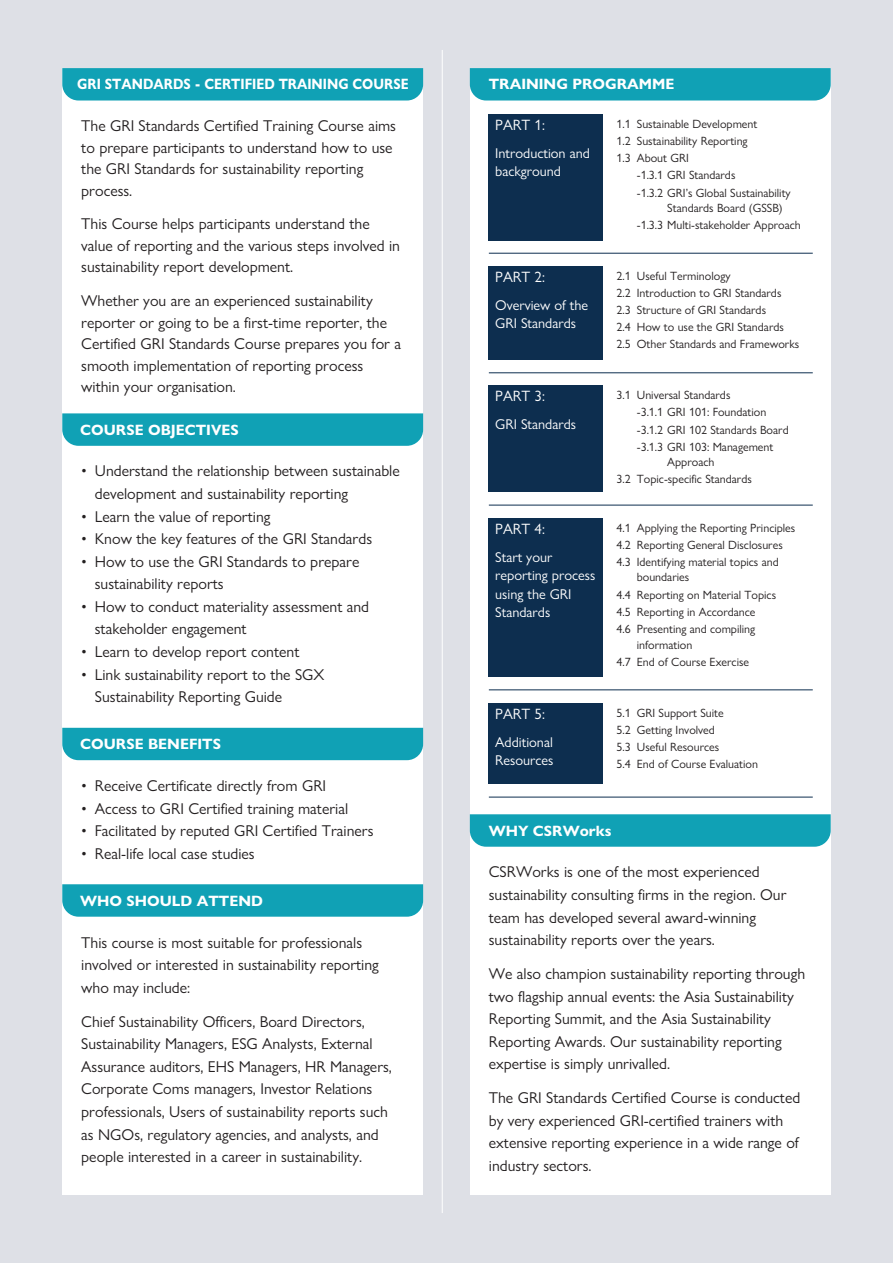
<style>
.page{position:relative;width:893px;height:1263px;background:#dee0e6}
.page>*{position:absolute;margin:0;border:0;box-sizing:border-box;transform-origin:0 0}
.t1{font:15.75px/22.6px "Gill Sans Nova";color:#231f20}
.t2{font:700 15px "Gill Sans Nova";color:#fff}
.t3{font:700 15px "Gill Sans Nova";color:#fff;scale:.88 1}
.t4{font:15px "Gill Sans Nova";color:#fff}
.t5{font:14.25px/18.5px "Gill Sans Nova";color:#fff}
.t6{font:12px/17.2px "Gill Sans Nova";color:#231f20}
</style>
<div class="page">
<div style="left:62px;top:68px;width:361px;height:1127px;background:#fff"></div>
<hr style="left:442px;top:50px;width:1px;height:1163px;background:#fff">
<svg style="left:62px;top:68px;width:361px;height:33px"></svg>
<svg style="left:62px;top:413px;width:361px;height:33px"></svg>
<div style="left:62px;top:728px;width:361px;height:32px;background:#10a1b5"></div>
<svg style="left:62px;top:884px;width:361px;height:33px"></svg>
<div style="left:470px;top:68px;width:361px;height:1127px;background:#fff"></div>
<svg style="left:470px;top:68px;width:361px;height:33px"></svg>
<div style="left:489px;top:114px;width:114px;height:22px;background:#0d2e4f"></div>
<div style="left:489px;top:136px;width:114px;height:104px;background:#0d2e4f"></div>
<svg style="left:470px;top:814px;width:361px;height:33px"></svg>
<hr style="left:489px;top:253px;width:324px;height:1px;background:#0d2e4f">
<div style="left:489px;top:266px;width:114px;height:21px;background:#0d2e4f"></div>
<div style="left:489px;top:287px;width:114px;height:73px;background:#0d2e4f"></div>
<hr style="left:489px;top:372px;width:324px;height:1px;background:#0d2e4f">
<div style="left:489px;top:385px;width:114px;height:22px;background:#0d2e4f"></div>
<div style="left:489px;top:407px;width:114px;height:85px;background:#0d2e4f"></div>
<hr style="left:489px;top:505px;width:324px;height:1px;background:#0d2e4f">
<div style="left:489px;top:518px;width:114px;height:21px;background:#0d2e4f"></div>
<div style="left:489px;top:539px;width:114px;height:138px;background:#0d2e4f"></div>
<hr style="left:489px;top:689px;width:324px;height:1px;background:#0d2e4f">
<div style="left:489px;top:703px;width:114px;height:21px;background:#0d2e4f"></div>
<div style="left:489px;top:724px;width:114px;height:60px;background:#0d2e4f"></div>
<hr style="left:489px;top:797px;width:324px;height:1px;background:#0d2e4f">
<p class="t3" style="left:77px;top:78px;width:378px">GRI STANDARDS - CERTIFIED TRAINING COURSE</p>
<p class="t1" style="left:81px;top:117px;width:316px;line-height:21.5px">The GRI Standards Certified Training Course aims to prepare participants to understand how to use the GRI Standards for sustainability reporting process.</p>
<p class="t1" style="left:81px;top:215px;width:320px;line-height:21.5px">This Course helps participants understand the value of reporting and the various steps involved in sustainability report development.</p>
<p class="t1" style="left:81px;top:292px;width:321px;line-height:21.5px">Whether you are an experienced sustainability reporter or going to be a first-time reporter, the Certified GRI Standards Course prepares you for a smooth implementation of reporting process within your organisation.</p>
<p class="t2" style="left:80px;top:424px;width:160px">COURSE OBJECTIVES</p>
<p class="t1" style="left:95px;top:461px;width:306px;text-indent:-14px">• Understand the relationship between sustainable development and sustainability reporting</p>
<p class="t1" style="left:81px;top:507px;width:191px">• Learn the value of reporting</p>
<p class="t1" style="left:81px;top:529px;width:292px">• Know the key features of the GRI Standards</p>
<p class="t1" style="left:95px;top:552px;width:266px;text-indent:-14px">• How to use the GRI Standards to prepare sustainability reports</p>
<p class="t1" style="left:95px;top:597px;width:276px;text-indent:-14px">• How to conduct materiality assessment and stakeholder engagement</p>
<p class="t1" style="left:81px;top:642px;width:220px">• Learn to develop report content</p>
<p class="t1" style="left:95px;top:665px;width:231px;text-indent:-14px">• Link sustainability report to the SGX<br>Sustainability Reporting Guide</p>
<p class="t2" style="left:80px;top:738px;width:142px">COURSE BENEFITS</p>
<p class="t1" style="left:81px;top:776px;width:246px">• Receive Certificate directly from GRI</p>
<p class="t1" style="left:81px;top:799px;width:268px">• Access to GRI Certified training material</p>
<p class="t1" style="left:81px;top:821px;width:294px">• Facilitated by reputed GRI Certified Trainers</p>
<p class="t1" style="left:81px;top:844px;width:175px">• Real-life local case studies</p>
<p class="t2" style="left:80px;top:895px;width:184px">WHO SHOULD ATTEND</p>
<p class="t1" style="left:81px;top:933px;width:299px">This course is most suitable for professionals involved or interested in sustainability reporting who may include:</p>
<p class="t1" style="left:81px;top:1012px;width:312px">Chief Sustainability Officers, Board Directors, Sustainability Managers, ESG Analysts, External Assurance auditors, EHS Managers, HR Managers, Corporate Coms managers, Investor Relations professionals, Users of sustainability reports such as NGOs, regulatory agencies, and analysts, and people interested in a career in sustainability.</p>
<p class="t2" style="left:489px;top:78px;width:187px">TRAINING PROGRAMME</p>
<p class="t4" style="left:495px;top:119px;width:51px">PART 1:</p>
<p class="t5" style="left:495px;top:145px;width:96px">Introduction and background</p>
<p class="t6" style="left:617px;top:116px;width:142px">1.1 Sustainable Development</p>
<p class="t6" style="left:617px;top:134px;width:133px">1.2 Sustainability Reporting</p>
<p class="t6" style="left:617px;top:151px;width:74px">1.3 About GRI</p>
<p class="t6" style="left:637px;top:168px;width:100px">-1.3.1 GRI Standards</p>
<p class="t6" style="left:637px;top:185px;width:155px">-1.3.2 GRI’s Global Sustainability</p>
<p class="t6" style="left:637px;top:201px;width:166px;text-indent:30px">Standards Board (GSSB) -1.3.3 Multi-stakeholder Approach</p>
<p class="t4" style="left:495px;top:271px;width:51px">PART 2:</p>
<p class="t5" style="left:495px;top:297px;width:94px">Overview of the<br>GRI Standards</p>
<p class="t4" style="left:495px;top:390px;width:51px">PART 3:</p>
<p class="t5" style="left:495px;top:417px;width:82px">GRI Standards</p>
<p class="t4" style="left:495px;top:523px;width:51px">PART 4:</p>
<p class="t5" style="left:495px;top:549px;width:102px">Start your reporting process using the GRI<br>Standards</p>
<p class="t4" style="left:495px;top:708px;width:51px">PART 5:</p>
<p class="t5" style="left:495px;top:734px;width:60px">Additional<br>Resources</p>
<p class="t6" style="left:617px;top:268px;width:184px">2.1 Useful Terminology<br>2.2 Introduction to GRI Standards<br>2.3 Structure of GRI Standards<br>2.4 How to use the GRI Standards<br>2.5 Other Standards and Frameworks</p>
<p class="t6" style="left:637px;top:388px;width:153px;text-indent:-20px">3.1 Universal Standards<br>-3.1.1 GRI 101: Foundation -3.1.2 GRI 102 Standards Board -3.1.3 GRI 103: Management</p>
<p class="t6" style="left:617px;top:455px;width:137px;text-indent:51px">Approach<br>3.2 Topic-specific Standards</p>
<p class="t6" style="left:617px;top:520px;width:180px">4.1 Applying the Reporting Principles<br>4.2 Reporting General Disclosures<br>4.3 Identifying material topics and</p>
<p class="t6" style="left:617px;top:570px;width:161px;text-indent:20px">boundaries<br>4.4 Reporting on Material Topics<br>4.5 Reporting in Accordance<br>4.6 Presenting and compiling</p>
<p class="t6" style="left:617px;top:637px;width:134px;text-indent:20px">information<br>4.7 End of Course Exercise</p>
<p class="t6" style="left:617px;top:705px;width:143px">5.1 GRI Support Suite<br>5.2 Getting Involved<br>5.3 Useful Resources<br>5.4 End of Course Evaluation</p>
<p class="t2" style="left:489px;top:825px;width:124px">WHY CSRWorks</p>
<p class="t1" style="left:489px;top:862px;width:299px">CSRWorks is one of the most experienced sustainability consulting firms in the region. Our team has developed several award-winning sustainability reports over the years.</p>
<p class="t1" style="left:489px;top:964px;width:318px">We also champion sustainability reporting through two flagship annual events: the Asia Sustainability Reporting Summit, and the Asia Sustainability Reporting Awards. Our sustainability reporting expertise is simply unrivalled.</p>
<p class="t1" style="left:489px;top:1088px;width:313px">The GRI Standards Certified Course is conducted by very experienced GRI-certified trainers with extensive reporting experience in a wide range of industry sectors.</p>
</div>
